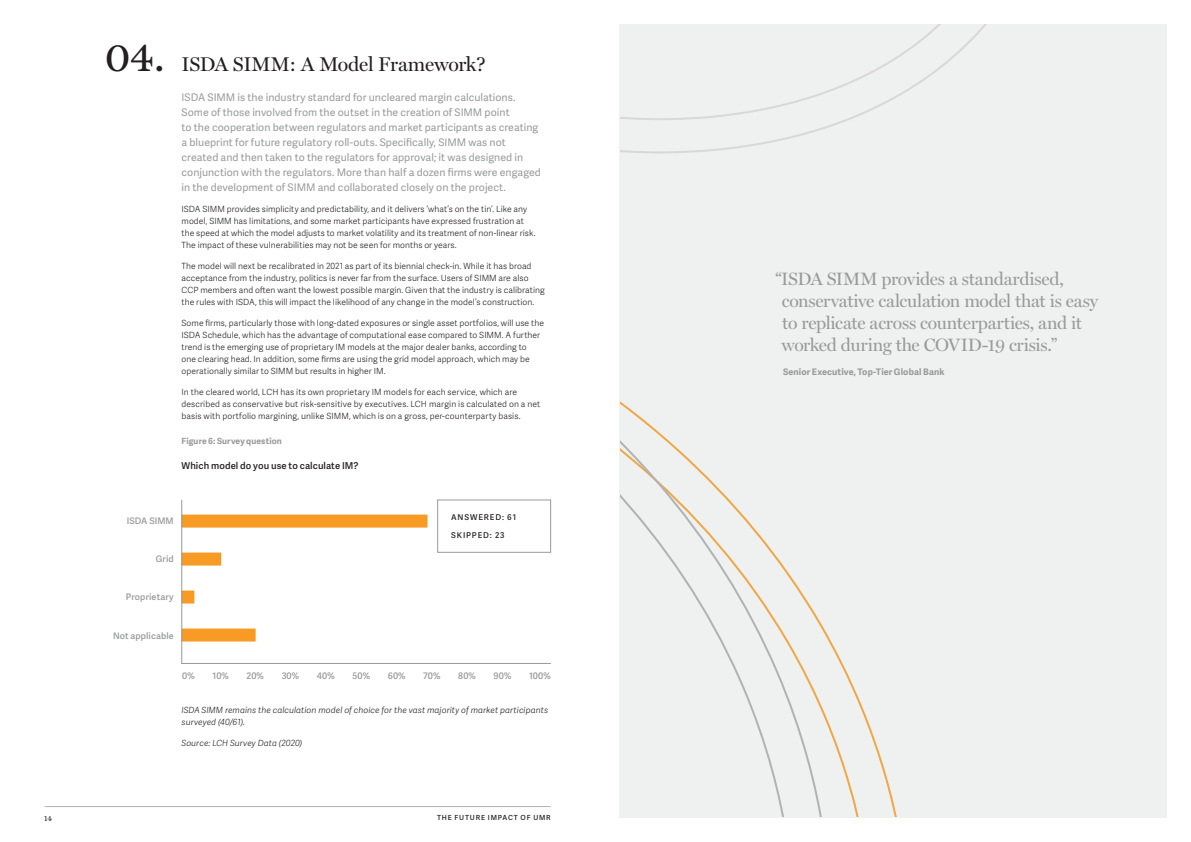
<style>
.page{position:relative;width:1191px;height:842px;background:#fff}
.page>*{position:absolute;margin:0;border:0;box-sizing:border-box;transform-origin:0 0}
.Chapter_Number{font:42px "Miller Text";color:#231f20}
.Chapter_Page_Title{font:20px "Miller Display";letter-spacing:-.015em;color:#231f20}
.Pull_Quote{font:18px/22px "Miller Display";letter-spacing:-.015em;color:#989999}
.Intro_Copy_-_Adelle{font:10.5px/15px "Adelle Sans";letter-spacing:.005em;color:#989999}
.SubHead_1_Emphasis{font:600 9.5px "Adelle Sans";letter-spacing:.01em;color:#231f20}
.Chart_Text{font:600 9px "Adelle Sans";letter-spacing:.01em;color:#989999}
.Sub-Head_2{font:700 9px "Adelle Sans";letter-spacing:.01em;color:#989999}
.Body_Copy{font:300 8.5px/12px "Adelle Sans";letter-spacing:.01em;color:#231f20}
.Source{font:italic 300 8.5px/12px "Adelle Sans";letter-spacing:.01em;color:#231f20}
.Sub-Head_2-2{font:700 8.5px "Adelle Sans";letter-spacing:.015em;color:#989999}
.Sub-Head_1{font:600 8px "Adelle Sans";letter-spacing:.11em;color:#231f20}
.t1{font:8px "Miller Text";color:#231f20}
.t2{font:600 7px "Adelle Sans";letter-spacing:.115em;color:#231f20}
</style>
<div class="page">
<hr style="left:45px;top:806px;width:506px;height:1px;background:#afb3b3">
<div style="left:619px;top:24px;width:547px;height:794px;background:#eff0f0"></div>
<svg style="left:833px;top:645px;width:64px;height:171px"></svg>
<svg style="left:620px;top:401px;width:213px;height:415px"></svg>
<svg style="left:620px;top:24px;width:367px;height:130px"></svg>
<div style="left:181px;top:628px;width:75px;height:13px;background:#f89b24"></div>
<div style="left:181px;top:590px;width:13px;height:13px;background:#f89b24"></div>
<div style="left:181px;top:552px;width:40px;height:13px;background:#f89b24"></div>
<div style="left:181px;top:515px;width:246px;height:13px;background:#f89b24"></div>
<hr style="left:181px;top:500px;width:1px;height:164px;background:#989999">
<hr style="left:181px;top:663px;width:370px;height:1px;background:#989999">
<div style="left:437px;top:500px;width:114px;height:52px;border:1px solid #989999"></div>
<p class="Chapter_Number" style="left:105px;top:33px;width:61px">04.</p>
<p class="Chapter_Page_Title" style="left:181px;top:53px;width:306px">ISDA SIMM: A Model Framework?</p>
<p class="Intro_Copy_-_Adelle" style="left:181px;top:89px;width:361px">ISDA SIMM is the industry standard for uncleared margin calculations.<br>Some of those involved from the outset in the creation of SIMM point<br>to the cooperation between regulators and market participants as creating a blueprint for future regulatory roll-outs. Specifically, SIMM was not created and then taken to the regulators for approval; it was designed in conjunction with the regulators. More than half a dozen firms were engaged in the development of SIMM and collaborated closely on the project.</p>
<p class="Body_Copy" style="left:181px;top:203px;width:355px">ISDA SIMM provides simplicity and predictability, and it delivers ‘what’s on the tin’. Like any model, SIMM has limitations, and some market participants have expressed frustration at the speed at which the model adjusts to market volatility and its treatment of non-linear risk.<br>The impact of these vulnerabilities may not be seen for months or years.</p>
<p class="Body_Copy" style="left:181px;top:260px;width:365px">The model will next be recalibrated in 2021 as part of its biennial check-in. While it has broad acceptance from the industry, politics is never far from the surface. Users of SIMM are also CCP members and often want the lowest possible margin. Given that the industry is calibrating the rules with ISDA, this will impact the likelihood of any change in the model’s construction.</p>
<p class="Body_Copy" style="left:181px;top:317px;width:364px">Some firms, particularly those with long-dated exposures or single asset portfolios, will use the ISDA Schedule, which has the advantage of computational ease compared to SIMM. A further trend is the emerging use of proprietary IM models at the major dealer banks, according to<br>one clearing head. In addition, some firms are using the grid model approach, which may be operationally similar to SIMM but results in higher IM.</p>
<p class="Body_Copy" style="left:181px;top:386px;width:360px">In the cleared world, LCH has its own proprietary IM models for each service, which are described as conservative but risk-sensitive by executives. LCH margin is calculated on a net basis with portfolio margining, unlike SIMM, which is on a gross, per-counterparty basis.</p>
<p class="Sub-Head_2-2" style="left:181px;top:435px;width:102px">Figure 6: Survey question</p>
<p class="SubHead_1_Emphasis" style="left:181px;top:459px;width:178px">Which model do you use to calculate IM?</p>
<p class="Chart_Text" style="left:127px;top:515px;width:48px">ISDA SIMM</p>
<p class="Chart_Text" style="left:156px;top:553px;width:19px">Grid</p>
<p class="Chart_Text" style="left:126px;top:591px;width:49px">Proprietary</p>
<p class="Chart_Text" style="left:113px;top:629px;width:62px">Not applicable</p>
<p class="Sub-Head_1" style="left:451px;top:511px;width:66px">ANSWERED: 61</p>
<p class="Sub-Head_1" style="left:451px;top:530px;width:55px">SKIPPED: 23</p>
<p class="Chart_Text" style="left:182px;top:670px;width:14px">0%</p>
<p class="Chart_Text" style="left:212px;top:670px;width:18px">10%</p>
<p class="Chart_Text" style="left:247px;top:670px;width:19px">20%</p>
<p class="Chart_Text" style="left:282px;top:670px;width:19px">30%</p>
<p class="Chart_Text" style="left:317px;top:670px;width:19px">40%</p>
<p class="Chart_Text" style="left:352px;top:670px;width:19px">50%</p>
<p class="Chart_Text" style="left:388px;top:670px;width:19px">60%</p>
<p class="Chart_Text" style="left:423px;top:670px;width:19px">70%</p>
<p class="Chart_Text" style="left:458px;top:670px;width:19px">80%</p>
<p class="Chart_Text" style="left:493px;top:670px;width:19px">90%</p>
<p class="Chart_Text" style="left:529px;top:670px;width:23px">100%</p>
<p class="Source" style="left:181px;top:704px;width:368px">ISDA SIMM remains the calculation model of choice for the vast majority of market participants surveyed (40/61).</p>
<p class="Source" style="left:181px;top:737px;width:122px">Source: LCH Survey Data (2020)</p>
<p class="t1" style="left:44px;top:813px;width:9px">14</p>
<p class="t2" style="left:437px;top:813px;width:115px">THE FUTURE IMPACT OF UMR</p>
<p class="Pull_Quote" style="left:781px;top:268px;width:318px;text-indent:-6px">“ISDA SIMM provides a standardised, conservative calculation model that is easy to replicate across counterparties, and it worked during the COVID-19 crisis.”</p>
<p class="Sub-Head_2" style="left:783px;top:365px;width:163px">Senior Executive, Top-Tier Global Bank</p>
</div>
